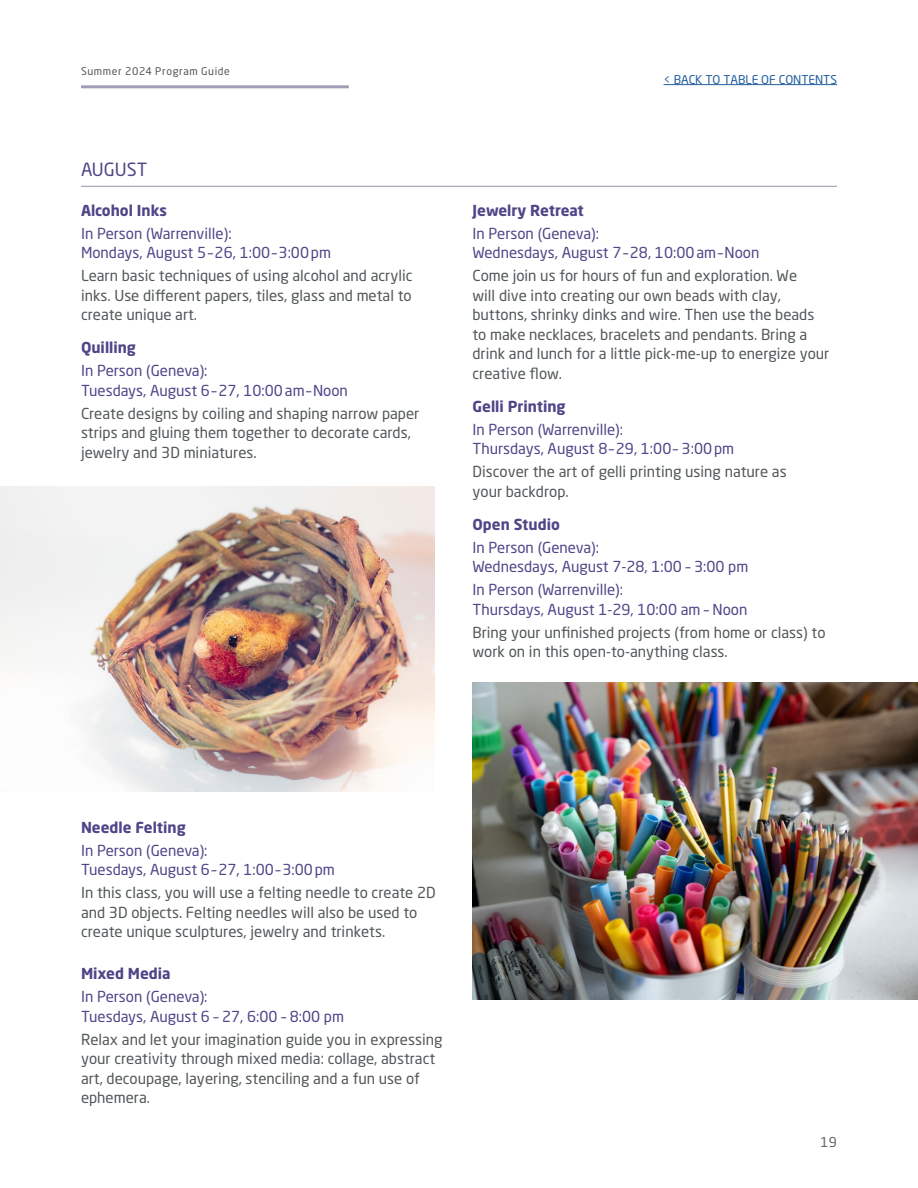
<style>
.page{position:relative;width:918px;height:1188px;background:#fff}
.page>*{position:absolute;margin:0;border:0;box-sizing:border-box;transform-origin:0 0}
.t1{font:18px "Neo Sans Pro";color:#514588}
.t2{font:15px/19.5px "Neo Sans Pro";color:#52575a}
.t3{font:15px/19.5px "Neo Sans Pro";color:#514588}
.t4{font:700 15px "Neo Sans Pro";color:#514588}
.t5{font:13.5px "Neo Sans Pro";color:#636466}
.t6{font:12px "Neo Sans Pro";color:#215e9e}
.t7{font:10.5px "Neo Sans Pro";letter-spacing:.06em;color:#52575a}
</style>
<div class="page">
<hr style="left:81px;top:85px;width:268px;height:3px;background:#a09eb7">
<hr style="left:664px;top:84px;width:173px;height:1px;background:#215e9e">
<hr style="left:81px;top:186px;width:756px;height:1px;background:#a09eb7">
<img style="left:0;top:487px;width:435px;height:305px">
<img style="left:472px;top:683px;width:446px;height:317px">
<p class="t7" style="left:81px;top:64px;width:150px">Summer 2024 Program Guide</p>
<p class="t1" style="left:81px;top:158px;width:68px">AUGUST</p>
<p class="t4" style="left:81px;top:200px;width:88px">Alcohol Inks</p>
<p class="t3" style="left:81px;top:223px;width:252px">In Person (Warrenville):<br>Mondays, August 5–26, 1:00–3:00pm</p>
<p class="t2" style="left:81px;top:266px;width:333px;text-align:justify">Learn basic techniques of using alcohol and acrylic inks. Use different papers, tiles, glass and metal to create unique art.</p>
<p class="t4" style="left:81px;top:338px;width:56px">Quilling</p>
<p class="t3" style="left:81px;top:361px;width:268px">In Person (Geneva):<br>Tuesdays, August 6–27, 10:00am–Noon</p>
<p class="t2" style="left:81px;top:403px;width:340px">Create designs by coiling and shaping narrow paper strips and gluing them together to decorate cards, jewelry and 3D miniatures.</p>
<p class="t6" style="left:664px;top:72px;width:175px">&lt; BACK TO TABLE OF CONTENTS</p>
<p class="t4" style="left:472px;top:200px;width:113px">Jewelry Retreat</p>
<p class="t3" style="left:472px;top:223px;width:288px">In Person (Geneva):<br>Wednesdays, August 7–28, 10:00am–Noon</p>
<p class="t2" style="left:472px;top:266px;width:358px">Come join us for hours of fun and exploration. We<br>will dive into creating our own beads with clay, buttons, shrinky dinks and wire. Then use the beads to make necklaces, bracelets and pendants. Bring a drink and lunch for a little pick-me-up to energize your creative flow.</p>
<p class="t4" style="left:472px;top:396px;width:95px">Gelli Printing</p>
<p class="t3" style="left:472px;top:419px;width:263px">In Person (Warrenville):<br>Thursdays, August 8–29, 1:00– 3:00pm</p>
<p class="t2" style="left:472px;top:462px;width:316px">Discover the art of gelli printing using nature as your backdrop.</p>
<p class="t4" style="left:472px;top:514px;width:89px">Open Studio</p>
<p class="t3" style="left:472px;top:537px;width:277px">In Person (Geneva):<br>Wednesdays, August 7-28, 1:00 – 3:00 pm</p>
<p class="t3" style="left:472px;top:580px;width:277px">In Person (Warrenville):<br>Thursdays, August 1-29, 10:00 am – Noon</p>
<p class="t2" style="left:472px;top:622px;width:355px">Bring your unfinished projects (from home or class) to work on in this open-to-anything class.</p>
<p class="t4" style="left:81px;top:817px;width:106px">Needle Felting</p>
<p class="t3" style="left:81px;top:840px;width:255px">In Person (Geneva):<br>Tuesdays, August 6–27, 1:00–3:00pm</p>
<p class="t2" style="left:81px;top:883px;width:356px">In this class, you will use a felting needle to create 2D and 3D objects. Felting needles will also be used to create unique sculptures, jewelry and trinkets.</p>
<p class="t4" style="left:81px;top:964px;width:91px">Mixed Media</p>
<p class="t3" style="left:81px;top:987px;width:264px">In Person (Geneva):<br>Tuesdays, August 6 – 27, 6:00 – 8:00 pm</p>
<p class="t2" style="left:81px;top:1029px;width:363px">Relax and let your imagination guide you in expressing your creativity through mixed media: collage, abstract art, decoupage, layering, stenciling and a fun use of ephemera.</p>
<p class="t5" style="left:821px;top:1133px;width:18px">19</p>
</div>
